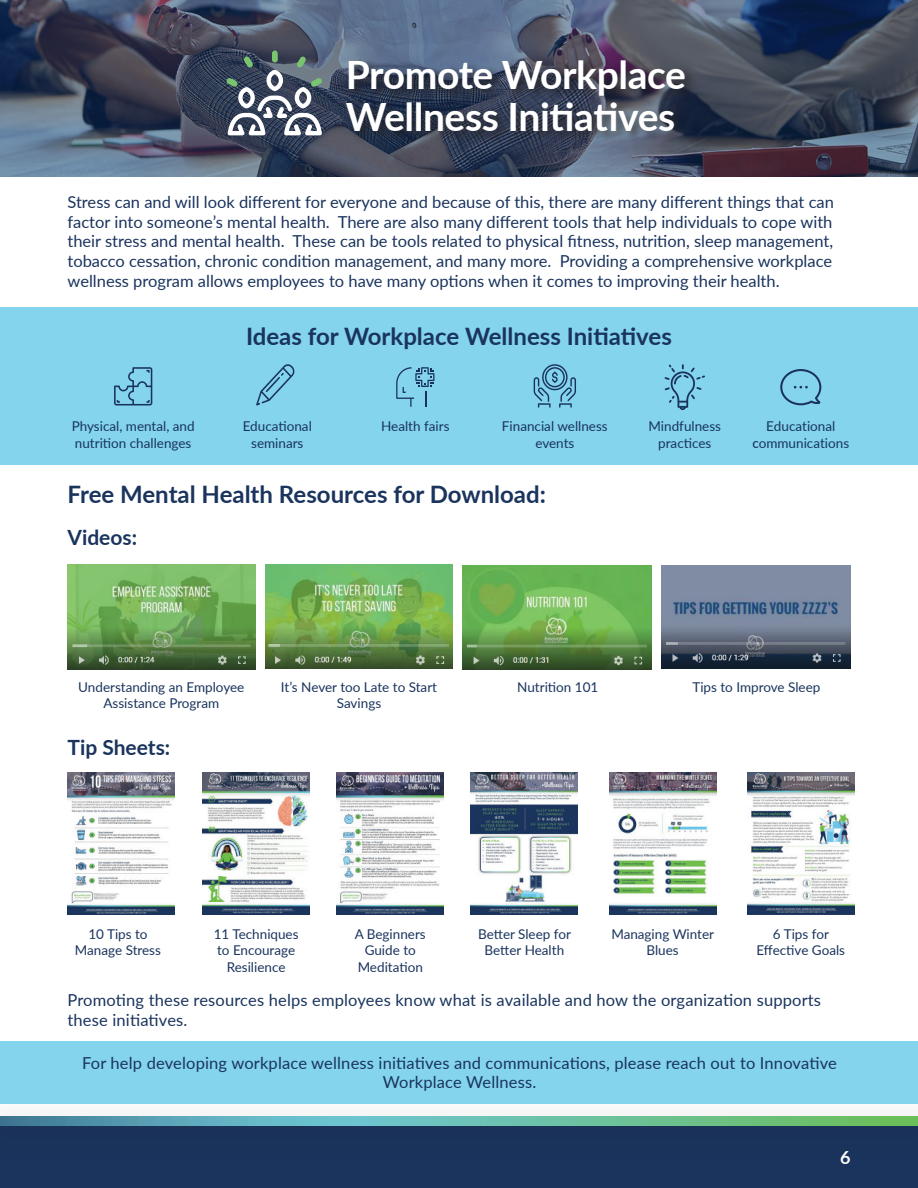
<style>
.page{position:relative;width:918px;height:1188px;background:#fff}
.page>*{position:absolute;margin:0;border:0;box-sizing:border-box;transform-origin:0 0}
.t1{font:700 39px/42px "Lato";letter-spacing:-.01em;color:#fff}
.t2{font:700 24px "Lato";color:#1a345d}
.t3{font:700 21px "Lato";color:#1a345d}
.t4{font:700 18px "Lato";color:#fff}
.t5{font:16.5px/19.8px "Lato";letter-spacing:.01em;color:#1a345d;text-align:justify}
.t6{font:13.5px/16.2px "Lato";color:#1a345d;text-align:center}
.s1{font-weight:500}
</style>
<div class="page">
<div style="left:0;top:1121px;width:918px;height:67px;background:#1a345d"></div>
<div style="left:0;top:1094px;width:918px;height:69px;background:#231f20;opacity:.3"></div>
<svg style="left:0;top:1117px;width:918px;height:8px;background:#64b5a1"></svg>
<svg style="left:0;top:0;width:918px;height:176px;background:#465065"></svg>
<svg style="left:226px;top:51px;width:96px;height:84px"></svg>
<div style="left:0;top:308px;width:918px;height:157px;background:#83d4ec"></div>
<div style="left:0;top:1041px;width:918px;height:63px;background:#83d4ec"></div>
<img style="left:68px;top:565px;width:187px;height:104px">
<img style="left:265px;top:564px;width:188px;height:105px">
<img style="left:463px;top:566px;width:189px;height:103px">
<img style="left:662px;top:566px;width:188px;height:103px">
<svg style="left:114px;top:367px;width:38px;height:38px"></svg>
<svg style="left:256px;top:364px;width:39px;height:41px"></svg>
<svg style="left:396px;top:367px;width:38px;height:40px"></svg>
<svg style="left:665px;top:364px;width:40px;height:46px"></svg>
<svg style="left:780px;top:369px;width:41px;height:36px"></svg>
<svg style="left:534px;top:364px;width:42px;height:44px"></svg>
<div style="left:344px;top:57px;width:354px;height:87px;background:#231f20;opacity:.75"></div>
<img style="left:68px;top:772px;width:106px;height:143px">
<img style="left:203px;top:772px;width:107px;height:143px">
<img style="left:337px;top:772px;width:107px;height:143px">
<img style="left:471px;top:772px;width:107px;height:142px">
<img style="left:609px;top:772px;width:107px;height:143px">
<img style="left:747px;top:772px;width:107px;height:143px">
<h1 class="t1" style="left:346px;top:52px;width:342px">Promote Workplace<br>Wellness Initiatives</h1>
<p class="t5" style="left:68px;top:191px;width:768px">Stress can and will look different for everyone and because of this, there are many different things that can factor into someone’s mental health. There are also many different tools that help individuals to cope with their stress and mental health. These can be tools related to physical fitness, nutrition, sleep management, tobacco cessation, chronic condition management, and many more. Providing a comprehensive workplace wellness program allows employees to have many options when it comes to improving their health.</p>
<h2 class="t2" style="left:246px;top:319px;width:427px">Ideas for Workplace Wellness Initiatives</h2>
<p class="t6" style="left:72px;top:418px;width:124px;text-align:left">Physical, mental, and nutrition challenges</p>
<p class="t6" style="left:243px;top:418px;width:71px">Educational seminars</p>
<p class="t6" style="left:381px;top:418px;width:70px">Health fairs</p>
<p class="t6" style="left:502px;top:418px;width:107px">Financial wellness events</p>
<p class="t6" style="left:649px;top:418px;width:74px">Mindfulness practices</p>
<p class="t6" style="left:752px;top:418px;width:98px">Educational <span class="s1">c</span>ommunications</p>
<h2 class="t2" style="left:68px;top:476px;width:480px">Free Mental Health Resources for Download:</h2>
<p class="t3" style="left:68px;top:522px;width:71px">Videos:</p>
<p class="t6" style="left:78px;top:678px;width:168px">Understanding an Employee<br>Assistance Program</p>
<p class="t3" style="left:68px;top:732px;width:104px">Tip Sheets:</p>
<p class="t6" style="left:281px;top:678px;width:158px">It’s Never too Late to Start<br>Savings</p>
<p class="t6" style="left:517px;top:678px;width:83px">Nutrition 101</p>
<p class="t6" style="left:692px;top:678px;width:129px">Tips to Improve Sleep</p>
<p class="t6" style="left:75px;top:926px;width:88px">10 Tips to<br>Manage Stress</p>
<p class="t6" style="left:214px;top:926px;width:86px">11 Techniques to Encourage<br>Resilience</p>
<p class="t6" style="left:355px;top:926px;width:73px">A Beginners<br>Guide to<br>Meditation</p>
<p class="t6" style="left:478px;top:926px;width:94px">Better Sleep for<br>Better Health</p>
<p class="t6" style="left:611px;top:926px;width:104px">Managing Winter<br>Blues</p>
<p class="t6" style="left:756px;top:926px;width:90px">6 Tips for<br>Effective Goals</p>
<p class="t5" style="left:67px;top:990px;width:755px">Promoting these resources helps employees know what is available and how the organization supports these initiatives.</p>
<p class="t5" style="left:82px;top:1052px;width:756px;text-align:center">For help developing workplace wellness initiatives and communications, please reach out to Innovative<br>Workplace Wellness.</p>
<p class="t4" style="left:840px;top:1147px;width:12px">6</p>
</div>
